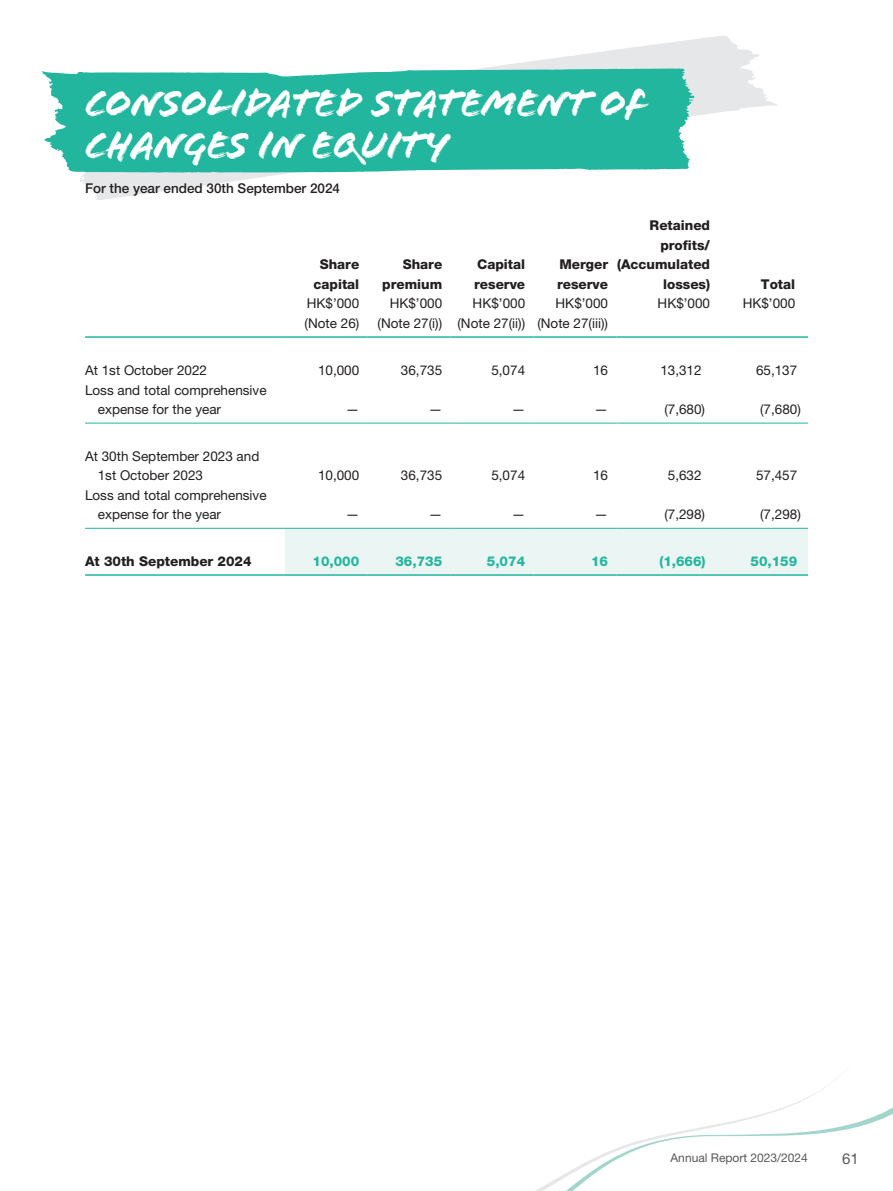
<style>
.page{position:relative;width:893px;height:1191px;background:#fff}
.page>*{position:absolute;margin:0;border:0;box-sizing:border-box;transform-origin:0 0}
.t1{font:40.5px/42px "Flood Std";letter-spacing:-.02em;color:#fff}
.t2{font:15px "Helvetica Neue LT Std";color:#57585a}
.t3{font:13.5px/19.5px "Helvetica Neue LT Std";color:#231f20}
.t4{font:800 13.5px/19.5px "Helvetica Neue LT Std";color:#231f20;text-align:right}
.t5{font:500 13.5px "Helvetica Neue LT Std";color:#231f20}
.t6{font:800 13.5px "Helvetica Neue LT Std";color:#22b69f}
.t7{font:12px "Helvetica Neue LT Std";color:#57585a}
</style>
<div class="page">
<svg style="left:80px;top:36px;width:697px;height:164px"></svg>
<svg style="left:42px;top:68px;width:653px;height:105px;background:#35bca7"></svg>
<svg style="left:535px;top:1086px;width:358px;height:105px"></svg>
<div style="left:285px;top:529px;width:523px;height:45px;background:#ebf5f3"></div>
<hr style="left:85px;top:336px;width:200px;height:2px;background:#22b69f">
<hr style="left:285px;top:336px;width:83px;height:2px;background:#22b69f">
<hr style="left:368px;top:336px;width:83px;height:2px;background:#22b69f">
<hr style="left:451px;top:336px;width:83px;height:2px;background:#22b69f">
<hr style="left:534px;top:336px;width:83px;height:2px;background:#22b69f">
<hr style="left:617px;top:336px;width:106px;height:2px;background:#22b69f">
<hr style="left:723px;top:336px;width:85px;height:2px;background:#22b69f">
<hr style="left:85px;top:423px;width:200px;height:1px;background:#22b69f">
<hr style="left:285px;top:423px;width:83px;height:1px;background:#22b69f">
<hr style="left:368px;top:423px;width:83px;height:1px;background:#22b69f">
<hr style="left:451px;top:423px;width:83px;height:1px;background:#22b69f">
<hr style="left:534px;top:423px;width:83px;height:1px;background:#22b69f">
<hr style="left:617px;top:423px;width:106px;height:1px;background:#22b69f">
<hr style="left:723px;top:423px;width:85px;height:1px;background:#22b69f">
<hr style="left:85px;top:528px;width:200px;height:1px;background:#22b69f">
<hr style="left:285px;top:528px;width:83px;height:1px;background:#22b69f">
<hr style="left:368px;top:528px;width:83px;height:1px;background:#22b69f">
<hr style="left:451px;top:528px;width:83px;height:1px;background:#22b69f">
<hr style="left:534px;top:528px;width:83px;height:1px;background:#22b69f">
<hr style="left:617px;top:528px;width:106px;height:1px;background:#22b69f">
<hr style="left:723px;top:528px;width:85px;height:1px;background:#22b69f">
<hr style="left:85px;top:574px;width:200px;height:2px;background:#22b69f">
<hr style="left:285px;top:574px;width:83px;height:2px;background:#22b69f">
<hr style="left:368px;top:574px;width:83px;height:2px;background:#22b69f">
<hr style="left:451px;top:574px;width:83px;height:2px;background:#22b69f">
<hr style="left:534px;top:574px;width:83px;height:2px;background:#22b69f">
<hr style="left:617px;top:574px;width:106px;height:2px;background:#22b69f">
<hr style="left:723px;top:574px;width:85px;height:2px;background:#22b69f">
<h1 class="t1" style="left:85px;top:82px;width:563px">CONSOLIDATED STATEMENT OF<br>CHANGES IN EQUITY</h1>
<p class="t5" style="left:85px;top:180px;width:257px">For the year ended 30th September 2024</p>
<p class="t4" style="left:314px;top:255px;width:47px;text-align:center">Share capital</p>
<p class="t4" style="left:382px;top:255px;width:62px">Share premium</p>
<p class="t4" style="left:474px;top:255px;width:53px;text-align:left">Capital reserve</p>
<p class="t4" style="left:557px;top:255px;width:53px;text-align:left">Merger reserve</p>
<p class="t4" style="left:617px;top:216px;width:95px">Retained profits/ (Accumulated losses)</p>
<p class="t4" style="left:761px;top:274px;width:36px">Total</p>
<p class="t3" style="left:307px;top:294px;width:54px">HK$’000</p>
<p class="t3" style="left:390px;top:294px;width:54px">HK$’000</p>
<p class="t3" style="left:473px;top:294px;width:54px">HK$’000</p>
<p class="t3" style="left:556px;top:294px;width:54px">HK$’000</p>
<p class="t3" style="left:658px;top:294px;width:54px">HK$’000</p>
<p class="t3" style="left:743px;top:294px;width:54px">HK$’000</p>
<p class="t3" style="left:305px;top:313px;width:56px">(Note 26)</p>
<p class="t3" style="left:377px;top:313px;width:232px">(Note 27(i)) (Note 27(ii)) (Note 27(iii))</p>
<p class="t3" style="left:85px;top:360px;width:124px">At 1st October 2022</p>
<p class="t3" style="left:318px;top:360px;width:43px">10,000</p>
<p class="t3" style="left:401px;top:360px;width:43px">36,735</p>
<p class="t3" style="left:491px;top:360px;width:35px">5,074</p>
<p class="t3" style="left:593px;top:360px;width:17px">16</p>
<p class="t3" style="left:660px;top:360px;width:43px">13,312</p>
<p class="t3" style="left:756px;top:360px;width:43px">65,137</p>
<p class="t3" style="left:98px;top:380px;width:170px;text-indent:-13px">Loss and total comprehensive expense for the year</p>
<p class="t3" style="left:346px;top:399px;width:15px">—</p>
<p class="t3" style="left:429px;top:399px;width:15px">—</p>
<p class="t3" style="left:512px;top:399px;width:15px">—</p>
<p class="t3" style="left:595px;top:399px;width:15px">—</p>
<p class="t3" style="left:664px;top:399px;width:42px">(7,680)</p>
<p class="t3" style="left:760px;top:399px;width:42px">(7,680)</p>
<p class="t3" style="left:98px;top:446px;width:163px;text-indent:-13px">At 30th September 2023 and<br>1st October 2023</p>
<p class="t3" style="left:98px;top:485px;width:170px;text-indent:-13px">Loss and total comprehensive expense for the year</p>
<p class="t3" style="left:318px;top:465px;width:43px">10,000</p>
<p class="t3" style="left:401px;top:465px;width:43px">36,735</p>
<p class="t3" style="left:491px;top:465px;width:35px">5,074</p>
<p class="t3" style="left:593px;top:465px;width:17px">16</p>
<p class="t3" style="left:668px;top:465px;width:35px">5,632</p>
<p class="t3" style="left:756px;top:465px;width:43px">57,457</p>
<p class="t3" style="left:346px;top:504px;width:15px">—</p>
<p class="t3" style="left:429px;top:504px;width:15px">—</p>
<p class="t3" style="left:512px;top:504px;width:15px">—</p>
<p class="t3" style="left:595px;top:504px;width:15px">—</p>
<p class="t3" style="left:664px;top:504px;width:42px">(7,298)</p>
<p class="t3" style="left:760px;top:504px;width:42px">(7,298)</p>
<p class="t4" style="left:85px;top:551px;width:168px">At 30th September 2024</p>
<p class="t6" style="left:312px;top:553px;width:48px">10,000</p>
<p class="t6" style="left:395px;top:553px;width:48px">36,735</p>
<p class="t6" style="left:487px;top:553px;width:40px">5,074</p>
<p class="t6" style="left:591px;top:553px;width:19px">16</p>
<p class="t6" style="left:659px;top:553px;width:48px">(1,666)</p>
<p class="t6" style="left:750px;top:553px;width:48px">50,159</p>
<p class="t7" style="left:670px;top:1151px;width:139px">Annual Report 2023/2024</p>
<p class="t2" style="left:842px;top:1149px;width:18px">61</p>
</div>
